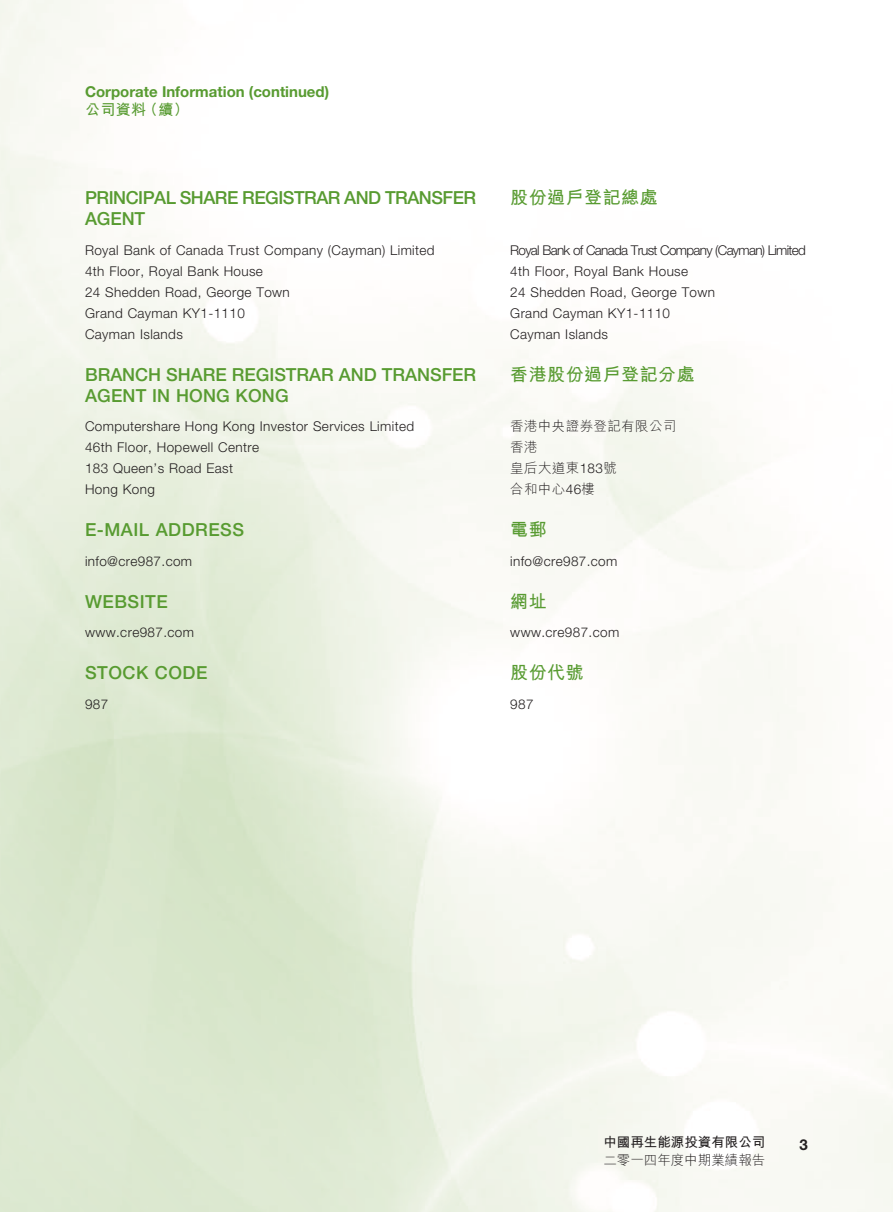
<style>
.page{position:relative;width:893px;height:1212px;background:#fff}
.page>*{position:absolute;margin:0;border:0;box-sizing:border-box;transform-origin:0 0}
.t1{font:500 18px "Helvetica Neue LT Std";color:#589b31}
.t2{font:500 18px "Helvetica Neue LT Std";letter-spacing:-.03em;color:#589b31}
.t3{font:700 18px "M Hei HK";letter-spacing:.03em;color:#589b31}
.t4{font:500 18px "Helvetica Neue LT Std";letter-spacing:.03em;color:#589b31}
.t5{font:700 15px "Helvetica Neue LT Std";color:#589b31}
.t6{font:700 15px "M Hei HK";color:#589b31}
.t7{font:700 15px "Helvetica Neue LT Std";color:#231f20}
.t8{font:300 13.5px/21px "Helvetica Neue LT Std";letter-spacing:.03em;color:#231f20}
.t9{font:300 13.5px/21px "M Hei HK";letter-spacing:.03em;color:#231f20}
.t10{font:700 13.5px "M Hei HK";color:#231f20}
.t11{font:300 13.5px "M Hei HK";color:#231f20}
.s1{font-family:"Helvetica Neue LT Std"}
</style>
<div class="page">
<p class="t5" style="left:85px;top:82px;width:246px">Corporate Information (continued)</p>
<p class="t6" style="left:85px;top:99px;width:105px">公司資料（續）</p>
<h1 class="t2" style="left:85px;top:187px;width:108px">PRINCIPAL SHA</h1>
<h1 class="t2" style="left:215px;top:187px;width:143px">RE REGISTRAR AND</h1>
<h1 class="t1" style="left:385px;top:187px;width:93px">TRANSFER</h1>
<h1 class="t1" style="left:85px;top:208px;width:62px">AGENT</h1>
<p class="t8" style="left:85px;top:239px;width:351px">Royal Bank of Canada Trust Company (Cayman) Limited<br>4th Floor, Royal Bank House<br>24 Shedden Road, George Town<br>Grand Cayman KY1-1110<br>Cayman Islands</p>
<h1 class="t1" style="left:85px;top:364px;width:95px">BRANCH SHA</h1>
<h1 class="t1" style="left:203px;top:364px;width:150px">RE REGISTRAR AND</h1>
<h1 class="t1" style="left:382px;top:364px;width:96px">TRANSFER</h1>
<h1 class="t1" style="left:85px;top:385px;width:205px">AGENT IN HONG KONG</h1>
<p class="t8" style="left:85px;top:416px;width:331px">Computershare Hong Kong Investor Services Limited<br>46th Floor, Hopewell Centre<br>183 Queen’s Road East<br>Hong Kong</p>
<h1 class="t4" style="left:85px;top:519px;width:161px">E-MAIL ADD RESS</h1>
<p class="t8" style="left:85px;top:550px;width:109px">info@cre987.com</p>
<h1 class="t1" style="left:85px;top:591px;width:84px">WEBSITE</h1>
<p class="t8" style="left:85px;top:622px;width:110px">www.cre987.com</p>
<h1 class="t1" style="left:85px;top:662px;width:124px">STOCK CODE</h1>
<p class="t8" style="left:85px;top:693px;width:25px">987</p>
<h1 class="t3" style="left:510px;top:184px;width:149px">股份過戶登記總處</h1>
<p class="t8" style="left:510px;top:239px;width:297px">Royal Bank of Canada Trust Company (Cayman) Limited<br>4th Floor, Royal Bank House<br>24 Shedden Road, George Town<br>Grand Cayman KY1-1110<br>Cayman Islands</p>
<h1 class="t3" style="left:510px;top:361px;width:186px">香港股份過戶登記分處</h1>
<p class="t9" style="left:510px;top:415px;width:168px">香港中央證券登記有限公司香港<br>皇后大道東<span class="s1">183</span>號<br>合和中心<span class="s1">46</span>樓</p>
<h1 class="t3" style="left:510px;top:517px;width:38px">電郵</h1>
<p class="t8" style="left:510px;top:550px;width:109px">info@cre987.com</p>
<h1 class="t3" style="left:510px;top:588px;width:38px">網址</h1>
<p class="t8" style="left:510px;top:622px;width:110px">www.cre987.com</p>
<h1 class="t3" style="left:510px;top:660px;width:75px">股份代號</h1>
<p class="t8" style="left:510px;top:693px;width:25px">987</p>
<p class="t10" style="left:603px;top:1132px;width:163px">中國再生能源投資有限公司</p>
<p class="t11" style="left:603px;top:1151px;width:163px">二零一四年度中期業績報告</p>
<p class="t7" style="left:800px;top:1135px;width:10px">3</p>
</div>
